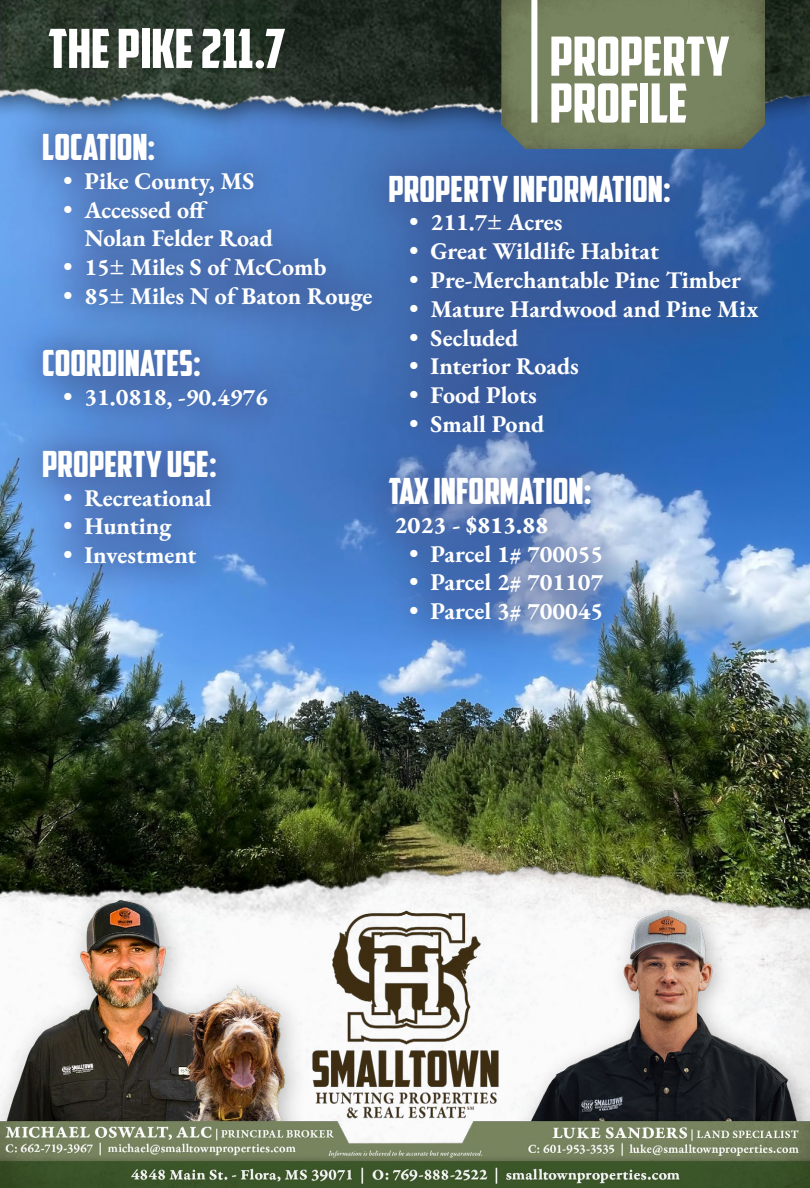
<style>
.page{position:relative;width:810px;height:1188px;background:#fff}
.page>*{position:absolute;margin:0;border:0;box-sizing:border-box;transform-origin:0 0}
.t1{font:54px/46.8px "American Captain";color:#fff}
.t2{font:36px "American Captain";color:#fff}
.t3{font:24px/28.8px "EB Garamond";color:#fff}
</style>
<div class="page">
<img style="left:0;top:169px;width:810px;height:647px">
<img style="left:0;top:0;width:810px;height:169px">
<img style="left:502px;top:0;width:263px;height:136px">
<div style="left:531px;top:0;width:6px;height:123px;background:#fff"></div>
<div style="left:4px;top:95px;width:406px;height:508px;background:#3f538f;opacity:.7"></div>
<div style="left:350px;top:136px;width:445px;height:524px;background:#3f538f;opacity:.7"></div>
<img style="left:0;top:816px;width:810px;height:84px">
<img style="left:0;top:900px;width:810px;height:288px">
<h1 class="t1" style="left:48px;top:25px;width:239px">THE PIKE 211.7</h1>
<h1 class="t1" style="left:550px;top:33px;width:181px">PROPERTY<br>PROFILE</h1>
<h2 class="t2" style="left:42px;top:125px;width:115px">LOCATION:</h2>
<p class="t3" style="left:63px;top:166px;width:192px">• Pike County, MS</p>
<p class="t3" style="left:85px;top:195px;width:190px;text-indent:-21px">• Accessed off<br>Nolan Felder Road</p>
<p class="t3" style="left:63px;top:253px;width:265px">• 15± Miles S of McComb</p>
<p class="t3" style="left:63px;top:282px;width:311px">• 85± Miles N of Baton Rouge</p>
<h2 class="t2" style="left:42px;top:341px;width:160px">COORDINATES:</h2>
<p class="t3" style="left:63px;top:382px;width:206px">• 31.0818, -90.4976</p>
<h2 class="t2" style="left:388px;top:167px;width:284px">PROPERTY INFORMATION:</h2>
<p class="t3" style="left:410px;top:208px;width:154px">• 211.7± Acres</p>
<p class="t3" style="left:410px;top:237px;width:251px">• Great Wildlife Habitat</p>
<p class="t3" style="left:410px;top:266px;width:333px">• Pre-Merchantable Pine Timber</p>
<p class="t3" style="left:410px;top:294px;width:350px">• Mature Hardwood and Pine Mix</p>
<p class="t3" style="left:410px;top:323px;width:110px">• Secluded</p>
<p class="t3" style="left:410px;top:352px;width:171px">• Interior Roads</p>
<p class="t3" style="left:410px;top:381px;width:129px">• Food Plots</p>
<p class="t3" style="left:410px;top:410px;width:137px">• Small Pond</p>
<h2 class="t2" style="left:42px;top:442px;width:176px">PROPERTY USE:</h2>
<p class="t3" style="left:63px;top:483px;width:150px">• Recreational</p>
<p class="t3" style="left:63px;top:512px;width:110px">• Hunting</p>
<p class="t3" style="left:63px;top:541px;width:135px">• Investment</p>
<h2 class="t2" style="left:388px;top:469px;width:205px">TAX INFORMATION:</h2>
<p class="t3" style="left:395px;top:510px;width:155px">2023 - $813.88</p>
<p class="t3" style="left:409px;top:539px;width:195px">• Parcel 1# 700055</p>
<p class="t3" style="left:409px;top:568px;width:195px">• Parcel 2# 701107</p>
<p class="t3" style="left:409px;top:597px;width:195px">• Parcel 3# 700045</p>
</div>
